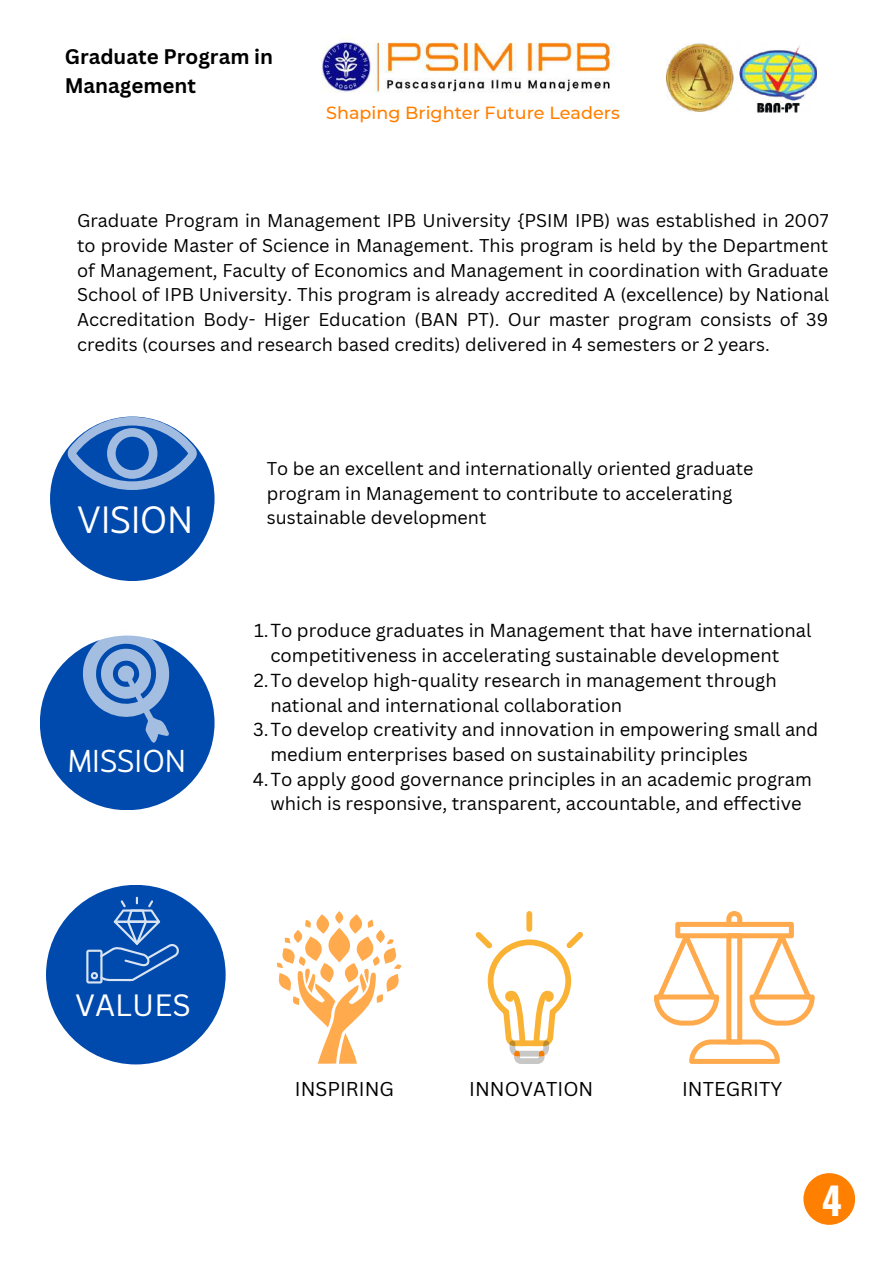
<style>
.page{position:relative;width:893px;height:1264px;background:#fff}
.page>*{position:absolute;margin:0;border:0;box-sizing:border-box;transform-origin:0 0}
.t1{font:37.95px "Eastman Grotesque";color:#fff}
.t2{font:700 37.5px "Oswald";color:#fff}
.t3{font:31.5px "Eastman Grotesque";color:#fff}
.t4{font:30px "Canva Sans";color:#fff}
.t5{font:700 20.55px/28px "Canva Sans";color:#000}
.t6{font:19.5px "Canva Sans";color:#000}
.t7{font:18.3px "Canva Sans";color:#000}
.t8{font:18px/24.8px "Canva Sans";color:#000}
.t9{font:500 17.55px "Montserrat";color:#ff7f00}
</style>
<div class="page">
<div style="left:803px;top:1173px;width:52px;height:51px;background:#ff7f00;border-radius:50%"></div>
<img style="left:320px;top:42px;width:295px;height:51px">
<div style="left:46px;top:884px;width:180px;height:180px;background:#004aad;border-radius:50%"></div>
<svg style="left:86px;top:896px;width:93px;height:87px"></svg>
<div style="left:526px;top:913px;width:6px;height:15px;background:#f9b233"></div>
<svg style="left:475px;top:926px;width:108px;height:137px"></svg>
<svg style="left:654px;top:911px;width:160px;height:152px"></svg>
<svg style="left:277px;top:914px;width:124px;height:149px"></svg>
<div style="left:40px;top:635px;width:174px;height:175px;background:#004aad;border-radius:50%"></div>
<svg style="left:83px;top:635px;width:86px;height:108px"></svg>
<div style="left:50px;top:416px;width:164px;height:165px;background:#004aad;border-radius:50%"></div>
<svg style="left:67px;top:417px;width:130px;height:73px"></svg>
<img style="left:666px;top:43px;width:150px;height:70px">
<p class="t5" style="left:65px;top:42px;width:210px">Graduate Program in<br>Management</p>
<p class="t9" style="left:326px;top:102px;width:295px">Shaping Brighter Future Leaders</p>
<p class="t8" style="left:77px;top:208px;width:753px;text-align:justify">Graduate Program in Management IPB University {PSIM IPB) was established in 2007 to provide Master of Science in Management. This program is held by the Department of Management, Faculty of Economics and Management in coordination with Graduate School of IPB University. This program is already accredited A (excellence) by National Accreditation Body- Higer Education (BAN PT). Our master program consists of 39 credits (courses and research based credits) delivered in 4 semesters or 2 years.</p>
<h1 class="t1" style="left:77px;top:505px;width:117px">VISION</h1>
<h3 class="t3" style="left:68px;top:749px;width:120px">MISSION</h3>
<p class="t8" style="left:267px;top:455px;width:488px">To be an excellent and internationally oriented graduate program in Management to contribute to accelerating sustainable development</p>
<p class="t7" style="left:254px;top:617px;width:559px">1.To produce graduates in Management that have international</p>
<p class="t7" style="left:270px;top:642px;width:510px">competitiveness in accelerating sustainable development</p>
<p class="t7" style="left:254px;top:667px;width:524px">2.To develop high-quality research in management through</p>
<p class="t7" style="left:270px;top:692px;width:353px">national and international collaboration</p>
<p class="t7" style="left:253px;top:716px;width:566px">3.To develop creativity and innovation in empowering small and</p>
<p class="t7" style="left:270px;top:741px;width:479px">medium enterprises based on sustainability principles</p>
<p class="t7" style="left:253px;top:766px;width:560px">4.To apply good governance principles in an academic program</p>
<p class="t7" style="left:270px;top:791px;width:533px">which is responsive, transparent, accountable, and effective</p>
<h3 class="t4" style="left:75px;top:983px;width:117px">VALUES</h3>
<p class="t6" style="left:295px;top:1074px;width:101px">INSPIRING</p>
<p class="t6" style="left:469px;top:1075px;width:126px">INNOVATION</p>
<p class="t6" style="left:682px;top:1075px;width:102px">INTEGRITY</p>
<h2 class="t2" style="left:822px;top:1171px;width:21px">4</h2>
</div>
